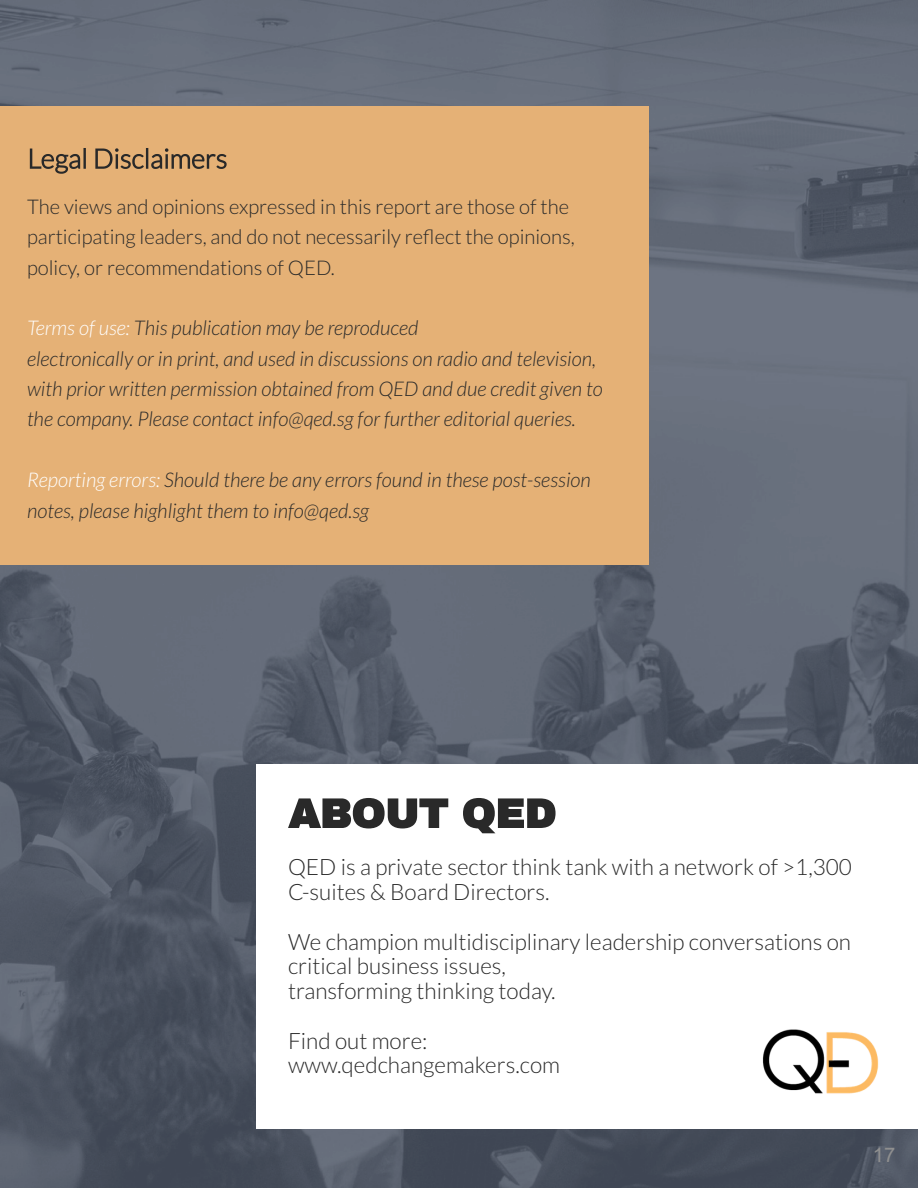
<style>
.page{position:relative;width:918px;height:1188px;background:#fff}
.page>*{position:absolute;margin:0;border:0;box-sizing:border-box;transform-origin:0 0}
.t1{font:300 22.5px/24.8px "Lato";color:#292929}
.t2{font:italic 300 20.25px/30.3px "Lato";color:#292929}
.t3{font:300 20.25px/30.3px "Lato";color:#292929}
.t4{font:20.25px "Arial";color:#8f8f8f}
.s1{color:#fff}
</style>
<div class="page">
<img style="left:0;top:0;width:918px;height:1188px">
<div style="left:256px;top:764px;width:662px;height:364px;background:#fff"></div>
<img style="left:762px;top:1029px;width:117px;height:65px">
<svg style="left:288px;top:798px;width:268px;height:35px"></svg>
<div style="left:0;top:106px;width:649px;height:459px;background:#e5b176"></div>
<svg style="left:30px;top:148px;width:197px;height:26px"></svg>
<p class="t3" style="left:27px;top:191px;width:549px">The views and opinions expressed in this report are those of the participating leaders, and do not necessarily refl ect the opinions, policy, or recommendations of QED.</p>
<p class="t2" style="left:27px;top:312px;width:577px"><span class="s1">Terms of use:</span> This publication may be reproduced<br>electronically or in print, and used in discussions on radio and television, with prior written permission obtained from QED and due credit given to the company. Please contact info@qed.sg for further editorial queries.</p>
<p class="t2" style="left:27px;top:464px;width:565px"><span class="s1">Reporting errors:</span> Should there be any errors found in these post-session notes, please highlight them to info@qed.sg</p>
<p class="t1" style="left:288px;top:854px;width:565px">QED is a private sector think tank with a network of &gt;1,300<br>C-suites &amp; Board Directors.</p>
<p class="t1" style="left:288px;top:928px;width:565px">We champion multidisciplinary leadership conversations on critical business issues,<br>transforming thinking today.</p>
<p class="t1" style="left:288px;top:1027px;width:274px">Find out more: www.qedchangemakers.com</p>
<p class="t4" style="left:873px;top:1144px;width:24px">17</p>
</div>
